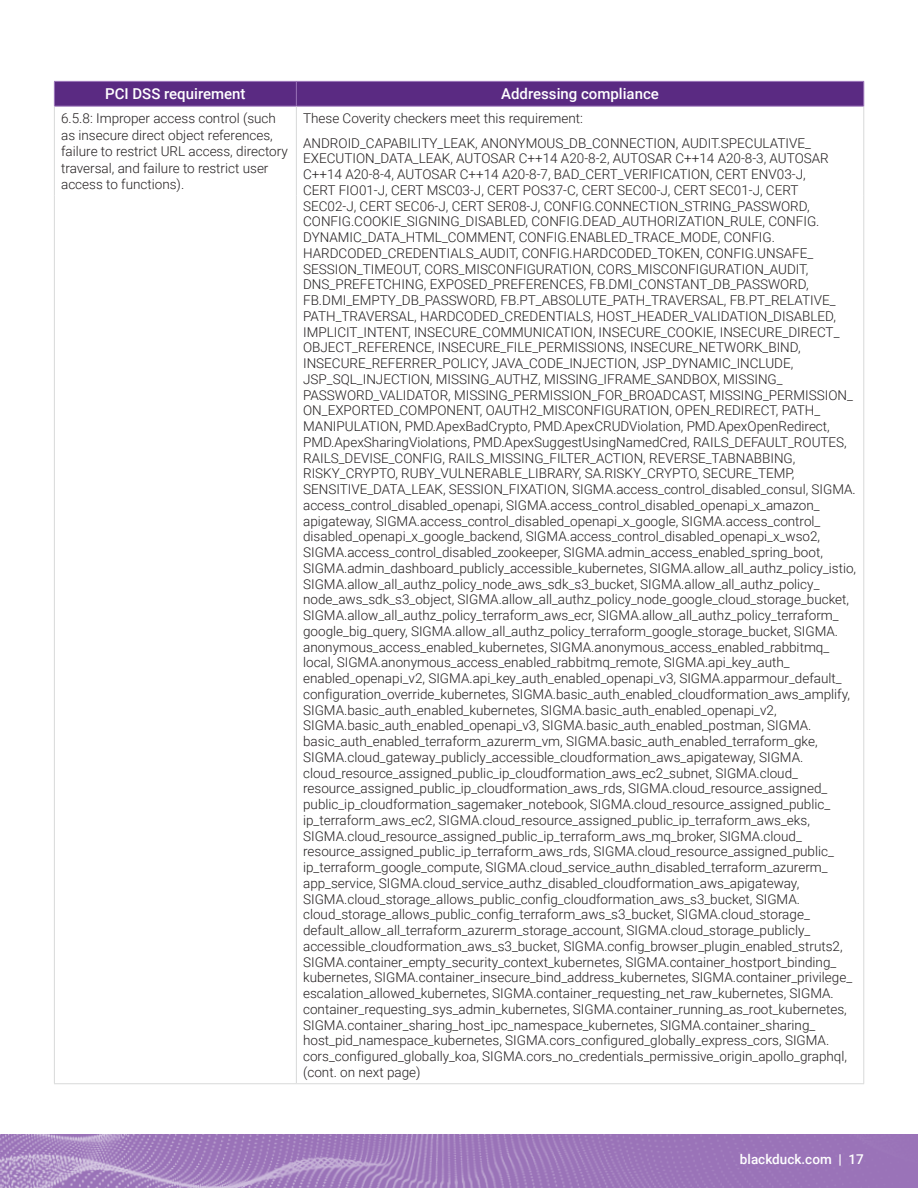
<style>
.page{position:relative;width:918px;height:1188px;background:#fff}
.page>*{position:absolute;margin:0;border:0;box-sizing:border-box;transform-origin:0 0}
.TABLE_COLUMN_HEADER{font:500 15px "Roboto";color:#fff}
.TABLE_ROW_BODY{font:300 13.5px/15.8px "Roboto";color:#231f20}
.t1{font:500 13.5px "Roboto";color:#fff}
</style>
<div class="page">
<img style="left:0;top:1134px;width:918px;height:54px">
<svg style="left:54px;top:81px;width:810px;height:25px;background:#5d2e85"></svg>
<hr style="left:54px;top:106px;width:242px;height:1px;background:#9a73b8">
<hr style="left:296px;top:106px;width:568px;height:1px;background:#9a73b8">
<hr style="left:54px;top:106px;width:1px;height:90px;background:#d8d9d9">
<hr style="left:296px;top:106px;width:1px;height:90px;background:#d8d9d9">
<hr style="left:863px;top:106px;width:1px;height:90px;background:#d8d9d9">
<hr style="left:863px;top:196px;width:1px;height:887px;background:#d8d9d9">
<hr style="left:54px;top:196px;width:1px;height:887px;background:#d8d9d9">
<hr style="left:296px;top:196px;width:1px;height:887px;background:#d8d9d9">
<hr style="left:54px;top:1083px;width:242px;height:1px;background:#d8d9d9">
<hr style="left:296px;top:1083px;width:568px;height:1px;background:#d8d9d9">
<p class="TABLE_COLUMN_HEADER" style="left:105px;top:84px;width:142px">PCI DSS requirement</p>
<p class="TABLE_COLUMN_HEADER" style="left:501px;top:84px;width:159px">Addressing compliance</p>
<p class="TABLE_ROW_BODY" style="left:61px;top:109px;width:228px;line-height:16.5px">6.5.8: Improper access control (such as insecure direct object references, failure to restrict URL access, directory traversal, and failure to restrict user access to functions).</p>
<p class="TABLE_ROW_BODY" style="left:303px;top:110px;width:281px">These Coverity checkers meet this requirement:</p>
<p class="TABLE_ROW_BODY" style="left:303px;top:135px;width:555px">ANDROID_CAPABILITY_LEAK, ANONYMOUS_DB_CONNECTION, AUDIT.SPECULATIVE_ EXECUTION_DATA_LEAK, AUTOSAR C++14 A20-8-2, AUTOSAR C++14 A20-8-3, AUTOSAR C++14 A20-8-4, AUTOSAR C++14 A20-8-7, BAD_CERT_VERIFICATION, CERT ENV03-J,<br>CERT FIO01-J, CERT MSC03-J, CERT POS37-C, CERT SEC00-J, CERT SEC01-J, CERT<br>SEC02-J, CERT SEC06-J, CERT SER08-J, CONFIG.CONNECTION_STRING_PASSWORD, CONFIG.COOKIE_SIGNING_DISABLED, CONFIG.DEAD_AUTHORIZATION_RULE, CONFIG.<br>DYNAMIC_DATA_HTML_COMMENT, CONFIG.ENABLED_TRACE_MODE, CONFIG.<br>HARDCODED_CREDENTIALS_AUDIT, CONFIG.HARDCODED_TOKEN, CONFIG.UNSAFE_ SESSION_TIMEOUT, CORS_MISCONFIGURATION, CORS_MISCONFIGURATION_AUDIT, DNS_PREFETCHING, EXPOSED_PREFERENCES, FB.DMI_CONSTANT_DB_PASSWORD, FB.DMI_EMPTY_DB_PASSWORD, FB.PT_ABSOLUTE_PATH_TRAVERSAL, FB.PT_RELATIVE_ PATH_TRAVERSAL, HARDCODED_CREDENTIALS, HOST_HEADER_VALIDATION_DISABLED, IMPLICIT_INTENT, INSECURE_COMMUNICATION, INSECURE_COOKIE, INSECURE_DIRECT_ OBJECT_REFERENCE, INSECURE_FILE_PERMISSIONS, INSECURE_NETWORK_BIND, INSECURE_REFERRER_POLICY, JAVA_CODE_INJECTION, JSP_DYNAMIC_INCLUDE, JSP_SQL_INJECTION, MISSING_AUTHZ, MISSING_IFRAME_SANDBOX, MISSING_ PASSWORD_VALIDATOR, MISSING_PERMISSION_FOR_BROADCAST, MISSING_PERMISSION_ ON_EXPORTED_COMPONENT, OAUTH2_MISCONFIGURATION, OPEN_REDIRECT, PATH_ MANIPULATION, PMD.ApexBadCrypto, PMD.ApexCRUDViolation, PMD.ApexOpenRedirect, PMD.ApexSharingViolations, PMD.ApexSuggestUsingNamedCred, RAILS_DEFAULT_ROUTES, RAILS_DEVISE_CONFIG, RAILS_MISSING_FILTER_ACTION, REVERSE_TABNABBING, RISKY_CRYPTO, RUBY_VULNERABLE_LIBRARY, SA.RISKY_CRYPTO, SECURE_TEMP, SENSITIVE_DATA_LEAK, SESSION_FIXATION, SIGMA.access_control_disabled_consul, SIGMA. access_control_disabled_openapi, SIGMA.access_control_disabled_openapi_x_amazon_ apigateway, SIGMA.access_control_disabled_openapi_x_google, SIGMA.access_control_ disabled_openapi_x_google_backend, SIGMA.access_control_disabled_openapi_x_wso2, SIGMA.access_control_disabled_zookeeper, SIGMA.admin_access_enabled_spring_boot, SIGMA.admin_dashboard_publicly_accessible_kubernetes, SIGMA.allow_all_authz_policy_istio, SIGMA.allow_all_authz_policy_node_aws_sdk_s3_bucket, SIGMA.allow_all_authz_policy_ node_aws_sdk_s3_object, SIGMA.allow_all_authz_policy_node_google_cloud_storage_bucket, SIGMA.allow_all_authz_policy_terraform_aws_ecr, SIGMA.allow_all_authz_policy_terraform_ google_big_query, SIGMA.allow_all_authz_policy_terraform_google_storage_bucket, SIGMA. anonymous_access_enabled_kubernetes, SIGMA.anonymous_access_enabled_rabbitmq_ local, SIGMA.anonymous_access_enabled_rabbitmq_remote, SIGMA.api_key_auth_ enabled_openapi_v2, SIGMA.api_key_auth_enabled_openapi_v3, SIGMA.apparmour_default_ configuration_override_kubernetes, SIGMA.basic_auth_enabled_cloudformation_aws_amplify, SIGMA.basic_auth_enabled_kubernetes, SIGMA.basic_auth_enabled_openapi_v2, SIGMA.basic_auth_enabled_openapi_v3, SIGMA.basic_auth_enabled_postman, SIGMA. basic_auth_enabled_terraform_azurerm_vm, SIGMA.basic_auth_enabled_terraform_gke, SIGMA.cloud_gateway_publicly_accessible_cloudformation_aws_apigateway, SIGMA. cloud_resource_assigned_public_ip_cloudformation_aws_ec2_subnet, SIGMA.cloud_ resource_assigned_public_ip_cloudformation_aws_rds, SIGMA.cloud_resource_assigned_ public_ip_cloudformation_sagemaker_notebook, SIGMA.cloud_resource_assigned_public_ ip_terraform_aws_ec2, SIGMA.cloud_resource_assigned_public_ip_terraform_aws_eks, SIGMA.cloud_resource_assigned_public_ip_terraform_aws_mq_broker, SIGMA.cloud_ resource_assigned_public_ip_terraform_aws_rds, SIGMA.cloud_resource_assigned_public_ ip_terraform_google_compute, SIGMA.cloud_service_authn_disabled_terraform_azurerm_ app_service, SIGMA.cloud_service_authz_disabled_cloudformation_aws_apigateway, SIGMA.cloud_storage_allows_public_config_cloudformation_aws_s3_bucket, SIGMA. cloud_storage_allows_public_config_terraform_aws_s3_bucket, SIGMA.cloud_storage_ default_allow_all_terraform_azurerm_storage_account, SIGMA.cloud_storage_publicly_ accessible_cloudformation_aws_s3_bucket, SIGMA.config_browser_plugin_enabled_struts2, SIGMA.container_empty_security_context_kubernetes, SIGMA.container_hostport_binding_ kubernetes, SIGMA.container_insecure_bind_address_kubernetes, SIGMA.container_privilege_ escalation_allowed_kubernetes, SIGMA.container_requesting_net_raw_kubernetes, SIGMA. container_requesting_sys_admin_kubernetes, SIGMA.container_running_as_root_kubernetes, SIGMA.container_sharing_host_ipc_namespace_kubernetes, SIGMA.container_sharing_ host_pid_namespace_kubernetes, SIGMA.cors_configured_globally_express_cors, SIGMA. cors_configured_globally_koa, SIGMA.cors_no_credentials_permissive_origin_apollo_graphql, (cont. on next page)</p>
<p class="t1" style="left:740px;top:1149px;width:126px">blackduck.com | 17</p>
</div>
